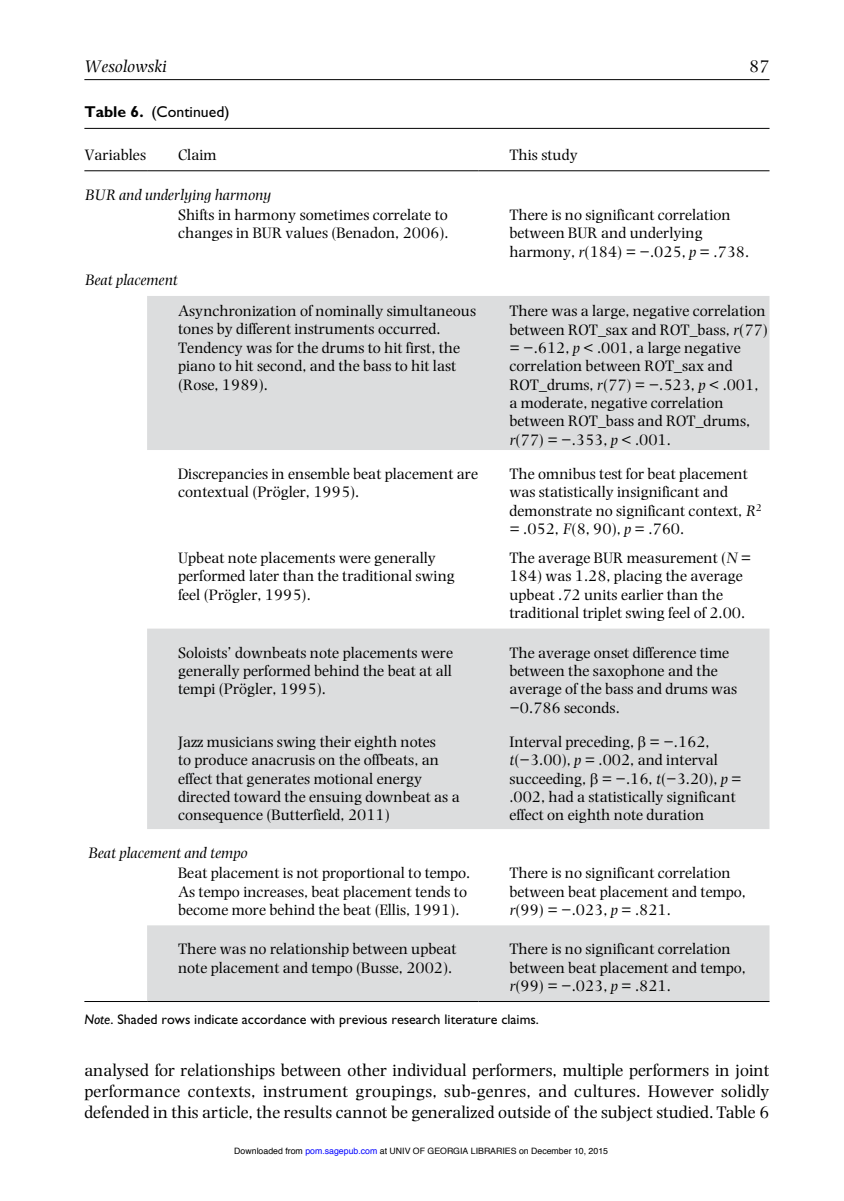
<style>
.page{position:relative;width:844px;height:1201px;background:#fff}
.page>*{position:absolute;margin:0;border:0;box-sizing:border-box;transform-origin:0 0}
.t1{font:17.5px/21px "Photina MT Std";color:#000;text-align:justify}
.t2{font:italic 17.5px "Photina MT Std";color:#000}
.t3{font:15.75px/18.4px "Photina MT Std";color:#000}
.t4{font:italic 15.75px "Photina MT Std";color:#000}
.t5{font:15.75px "Gill Sans Std";color:#000}
.t6{font:14px "Gill Sans Std";color:#000}
.t7{font:8.75px "Helvetica";color:#000}
.s1{font-weight:700}
.s2{font-style:italic}
.s3{color:#00f}
</style>
<div class="page">
<hr style="left:84px;top:79px;width:685px;height:1px;background:#000">
<svg style="left:147px;top:296px;width:622px;height:705px;fill:#dcddde"></svg>
<hr style="left:84px;top:170px;width:63px;height:1px;background:#000">
<hr style="left:147px;top:170px;width:331px;height:1px;background:#000">
<hr style="left:478px;top:170px;width:291px;height:1px;background:#000">
<hr style="left:84px;top:1001px;width:63px;height:1px;background:#000">
<hr style="left:147px;top:1001px;width:331px;height:1px;background:#000">
<hr style="left:478px;top:1001px;width:291px;height:1px;background:#000">
<hr style="left:84px;top:128px;width:685px;height:1px;background:#000">
<svg style="left:638px;top:735px;width:7px;height:15px"></svg>
<svg style="left:590px;top:772px;width:7px;height:15px"></svg>
<p class="t2" style="left:84px;top:56px;width:84px">Wesolowski</p>
<p class="t1" style="left:748px;top:56px;width:22px">87</p>
<p class="t5" style="left:84px;top:103px;width:146px"><span class="s1">Table 6.</span> (Continued)</p>
<p class="t3" style="left:84px;top:146px;width:63px">Variables</p>
<p class="t3" style="left:178px;top:146px;width:40px">Claim</p>
<p class="t3" style="left:509px;top:146px;width:70px">This study</p>
<p class="t4" style="left:84px;top:186px;width:188px">BUR and underlying harmony</p>
<p class="t3" style="left:178px;top:205px;width:272px">Shifts in harmony sometimes correlate to changes in BUR values (Benadon, 2006).</p>
<p class="t3" style="left:509px;top:205px;width:241px">There is no significant correlation between BUR and underlying harmony, <span class="s2">r</span>(184) = −.025, <span class="s2">p</span> = .738.</p>
<p class="t4" style="left:84px;top:271px;width:95px">Beat placement</p>
<p class="t3" style="left:178px;top:302px;width:299px">Asynchronization of nominally simultaneous tones by different instruments occurred.<br>Tendency was for the drums to hit first, the piano to hit second, and the bass to hit last (Rose, 1989).</p>
<p class="t3" style="left:509px;top:302px;width:260px">There was a large, negative correlation between ROT_sax and ROT_bass, <span class="s2">r</span>(77) = −.612, <span class="s2">p</span> &lt; .001, a large negative correlation between ROT_sax and ROT_drums, <span class="s2">r</span>(77) = −.523, <span class="s2">p</span> &lt; .001, a moderate, negative correlation between ROT_bass and ROT_drums, <span class="s2">r</span>(77) = −.353, <span class="s2">p</span> &lt; .001.</p>
<p class="t3" style="left:178px;top:464px;width:301px">Discrepancies in ensemble beat placement are contextual (Prögler, 1995).</p>
<p class="t3" style="left:509px;top:464px;width:254px">The omnibus test for beat placement was statistically insignificant and demonstrate no significant context, <span class="s2">R</span><sup>2 </sup>= .052, <span class="s2">F</span>(8, 90), <span class="s2">p</span> = .760.</p>
<p class="t3" style="left:178px;top:548px;width:278px">Upbeat note placements were generally performed later than the traditional swing feel (Prögler, 1995).</p>
<p class="t3" style="left:509px;top:548px;width:243px">The average BUR measurement (<span class="s2">N = </span>184) was 1.28, placing the average upbeat .72 units earlier than the traditional triplet swing feel of 2.00.</p>
<p class="t3" style="left:178px;top:643px;width:276px;text-align:justify">Soloists’ downbeats note placements were generally performed behind the beat at all tempi (Prögler, 1995).</p>
<p class="t3" style="left:509px;top:643px;width:229px">The average onset difference time between the saxophone and the average of the bass and drums was −0.786 seconds.</p>
<p class="t3" style="left:178px;top:732px;width:283px">Jazz musicians swing their eighth notes<br>to produce anacrusis on the offbeats, an effect that generates motional energy directed toward the ensuing downbeat as a consequence (Butterfield, 2011)</p>
<p class="t3" style="left:509px;top:732px;width:234px">Interval preceding, = −.162, <span class="s2">t</span>(−3.00), <span class="s2">p</span> = .002, and interval succeeding, = −.16, <span class="s2">t</span>(−3.20), <span class="s2">p</span> = .002, had a statistically significant effect on eighth note duration</p>
<p class="t4" style="left:88px;top:844px;width:161px">Beat placement and tempo</p>
<p class="t3" style="left:178px;top:864px;width:293px">Beat placement is not proportional to tempo.<br>As tempo increases, beat placement tends to become more behind the beat (Ellis, 1991).</p>
<p class="t3" style="left:509px;top:864px;width:238px">There is no significant correlation between beat placement and tempo, <span class="s2">r</span>(99) = −.023, <span class="s2">p</span> = .821.</p>
<p class="t3" style="left:178px;top:940px;width:280px">There was no relationship between upbeat note placement and tempo (Busse, 2002).</p>
<p class="t3" style="left:509px;top:940px;width:238px">There is no significant correlation between beat placement and tempo, <span class="s2">r</span>(99) = −.023, <span class="s2">p</span> = .821.</p>
<p class="t6" style="left:84px;top:1011px;width:456px"><span class="s2">Note</span>. Shaded rows indicate accordance with previous research literature claims.</p>
<p class="t1" style="left:84px;top:1059px;width:686px">analysed for relationships between other individual performers, multiple performers in joint performance contexts, instrument groupings, sub-genres, and cultures. However solidly defended in this article, the results cannot be generalized outside of the subject studied. Table 6</p>
<p class="t7" style="left:234px;top:1146px;width:375px">Downloaded from <span class="s3">pom.sagepub.com</span> at UNIV OF GEORGIA LIBRARIES on December 10, 2015</p>
</div>
